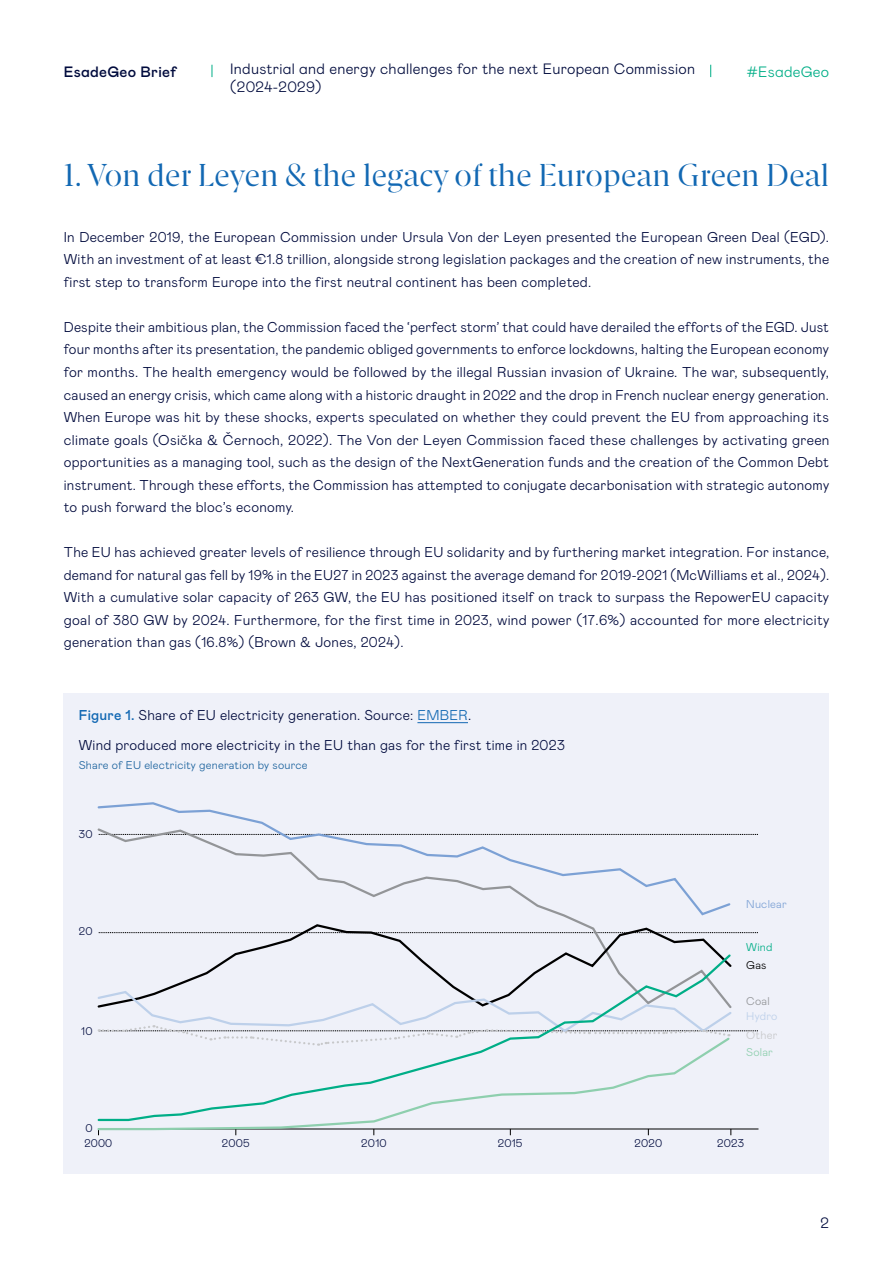
<style>
.page{position:relative;width:893px;height:1263px;background:#fff}
.page>*{position:absolute;margin:0;border:0;box-sizing:border-box;transform-origin:0 0}
.t1{font:31.5px "Esade";color:#1268b3}
.t2{font:300 15px "Mabry Pro";letter-spacing:.02em;color:#000b3d}
.t3{font:500 15px "Mabry Pro";letter-spacing:.02em;color:#000b3d}
.t4{font:300 15px "Mabry Pro";letter-spacing:.02em;color:#00ae87}
.t5{font:300 14.25px/22.5px "Mabry Pro";letter-spacing:.02em;color:#000a3d;text-align:justify}
.t6{font:300 11.25px "Mabry Pro";letter-spacing:.02em;color:#1c639e}
.t7{font:300 11.25px "Mabry Pro";letter-spacing:.02em;color:#000a3d}
.t8{font:300 11.25px "Mabry Pro";letter-spacing:.02em;color:#7ca1d5}
.t9{font:300 11.25px "Mabry Pro";letter-spacing:.015em;color:#bdd0ea}
.t10{font:300 11.25px "Mabry Pro";letter-spacing:.02em;color:#c7c8ca}
.t11{font:300 11.25px "Mabry Pro";letter-spacing:.02em;color:#8ecfae}
.t12{font:300 11.25px "Mabry Pro";color:#00ae87}
.t13{font:300 11.25px "Mabry Pro";color:#939598}
.t14{font:300 11.25px "Mabry Pro";color:#000}
.s1{font-weight:500;color:#1268b3}
.s2{color:#1268b3}
</style>
<div class="page">
<svg style="left:212px;top:65px;width:1px;height:12px"></svg>
<svg style="left:710px;top:65px;width:1px;height:12px"></svg>
<div style="left:64px;top:693px;width:765px;height:481px;background:#eff1f9"></div>
<hr style="left:98px;top:1129px;width:660px;height:1px;background:#000">
<svg style="left:733px;top:834px;width:25px;height:1px"></svg>
<svg style="left:734px;top:932px;width:24px;height:1px"></svg>
<svg style="left:97px;top:802px;width:173px;height:24px"></svg>
<svg style="left:97px;top:826px;width:636px;height:97px"></svg>
<svg style="left:98px;top:923px;width:636px;height:29px"></svg>
<svg style="left:97px;top:952px;width:636px;height:84px"></svg>
<svg style="left:97px;top:1036px;width:634px;height:95px"></svg>
<hr style="left:417px;top:722px;width:51px;height:1px;background:#1268b3">
<p class="t3" style="left:64px;top:61px;width:114px">EsadeGeo Brief</p>
<p class="t2" style="left:230px;top:58px;width:466px">Industrial and energy challenges for the next European Commission</p>
<p class="t4" style="left:746px;top:61px;width:84px">#EsadeGeo</p>
<p class="t2" style="left:230px;top:76px;width:93px">(2024-2029)</p>
<h1 class="t1" style="left:64px;top:153px;width:767px">1. Von der Leyen &amp; the legacy of the European Green Deal</h1>
<p class="t5" style="left:64px;top:225px;width:767px">In December 2019, the European Commission under Ursula Von der Leyen presented the European Green Deal (EGD).<br>With an investment of at least €1.8 trillion, alongside strong legislation packages and the creation of new instruments, the first step to transform Europe into the first neutral continent has been completed.</p>
<p class="t5" style="left:64px;top:315px;width:767px">Despite their ambitious plan, the Commission faced the ‘perfect storm’ that could have derailed the efforts of the EGD. Just four months after its presentation, the pandemic obliged governments to enforce lockdowns, halting the European economy for months. The health emergency would be followed by the illegal Russian invasion of Ukraine. The war, subsequently, caused an energy crisis, which came along with a historic draught in 2022 and the drop in French nuclear energy generation.<br>When Europe was hit by these shocks, experts speculated on whether they could prevent the EU from approaching its climate goals (Osička &amp; Černoch, 2022). The Von der Leyen Commission faced these challenges by activating green opportunities as a managing tool, such as the design of the NextGeneration funds and the creation of the Common Debt instrument. Through these efforts, the Commission has attempted to conjugate decarbonisation with strategic autonomy to push forward the bloc’s economy.</p>
<p class="t5" style="left:64px;top:540px;width:767px">The EU has achieved greater levels of resilience through EU solidarity and by furthering market integration. For instance, demand for natural gas fell by 19% in the EU27 in 2023 against the average demand for 2019-2021 (McWilliams et al., 2024).<br>With a cumulative solar capacity of 263 GW, the EU has positioned itself on track to surpass the RepowerEU capacity goal of 380 GW by 2024. Furthermore, for the first time in 2023, wind power (17.6%) accounted for more electricity generation than gas (16.8%) (Brown &amp; Jones, 2024).</p>
<p class="t5" style="left:79px;top:703px;width:394px"><span class="s1">Figure 1.</span> Share of EU electricity generation. Source: <span class="s2">EMBER</span>.</p>
<p class="t5" style="left:79px;top:733px;width:488px">Wind produced more electricity in the EU than gas for the first time in 2023</p>
<p class="t6" style="left:79px;top:757px;width:230px">Share of EU electricity generation by source</p>
<p class="t7" style="left:79px;top:826px;width:15px">30</p>
<p class="t7" style="left:79px;top:923px;width:15px">20</p>
<p class="t7" style="left:81px;top:1023px;width:13px">10</p>
<p class="t7" style="left:85px;top:1120px;width:9px">0</p>
<p class="t8" style="left:746px;top:896px;width:42px">Nuclear</p>
<p class="t12" style="left:746px;top:939px;width:28px">Wind</p>
<p class="t14" style="left:746px;top:957px;width:22px">Gas</p>
<p class="t13" style="left:746px;top:993px;width:25px">Coal</p>
<p class="t9" style="left:746px;top:1009px;width:33px">Hydro</p>
<p class="t10" style="left:746px;top:1028px;width:33px">Other</p>
<p class="t11" style="left:746px;top:1044px;width:28px">Solar</p>
<p class="t7" style="left:84px;top:1135px;width:29px">2000</p>
<p class="t7" style="left:222px;top:1135px;width:29px">2005</p>
<p class="t7" style="left:361px;top:1135px;width:27px">2010</p>
<p class="t7" style="left:498px;top:1135px;width:26px">2015</p>
<p class="t7" style="left:634px;top:1135px;width:29px">2020</p>
<p class="t7" style="left:717px;top:1135px;width:29px">2023</p>
<p class="t2" style="left:821px;top:1212px;width:10px">2</p>
</div>
